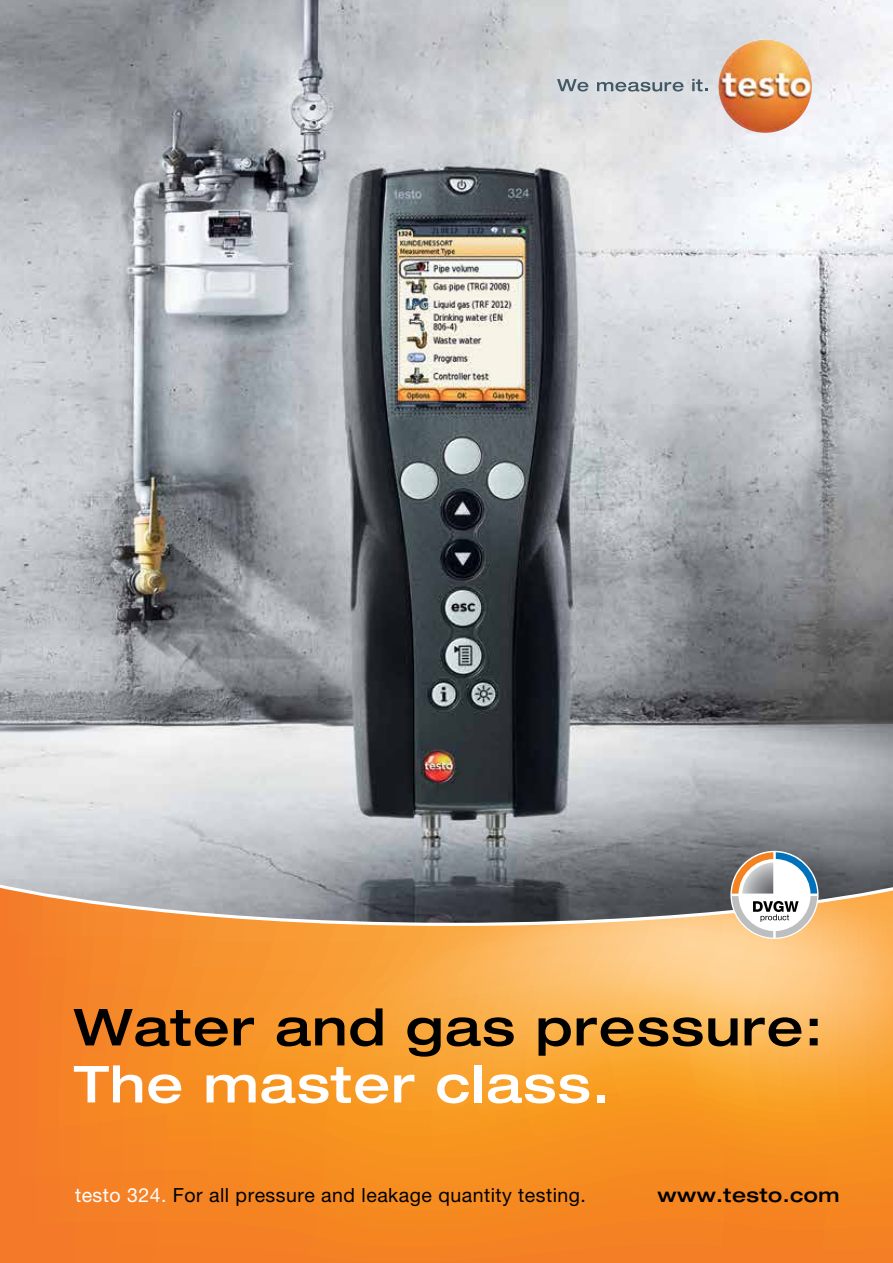
<style>
.page{position:relative;width:893px;height:1263px;background:#fff}
.page>*{position:absolute;margin:0;border:0;box-sizing:border-box;transform-origin:0 0}
.t1{font:500 expanded 51px "Helvetica Neue LTW1 G";letter-spacing:.025em;color:#000}
.t2{font:500 expanded 51px "Helvetica Neue LTW1 G";letter-spacing:.025em;color:#fff}
.t3{font:19.5px "Helvetica Neue LTW1 G";letter-spacing:.025em;color:#000}
.t4{font:500 expanded 19.5px "Helvetica Neue LTW1 G";letter-spacing:.025em;color:#000}
.s1{color:#fff}
</style>
<div class="page">
<img style="left:0;top:0;width:893px;height:884px">
<svg style="left:0;top:888px;width:893px;height:375px;background:#ee9438"></svg>
<svg style="left:732px;top:852px;width:85px;height:86px"></svg>
<img style="left:718px;top:39px;width:94px;height:94px;border-radius:46px">
<svg style="left:557px;top:79px;width:31px;height:13px"></svg>
<svg style="left:597px;top:82px;width:87px;height:10px"></svg>
<svg style="left:692px;top:79px;width:16px;height:12px"></svg>
<h1 class="t1" style="left:74px;top:994px;width:750px">Water and gas pressure:</h1>
<h1 class="t2" style="left:74px;top:1052px;width:538px">The master class.</h1>
<p class="t3" style="left:75px;top:1183px;width:512px"><span class="s1">testo 324.</span> For all pressure and leakage quantity testing.</p>
<p class="t4" style="left:657px;top:1183px;width:184px">www.testo.com</p>
</div>
